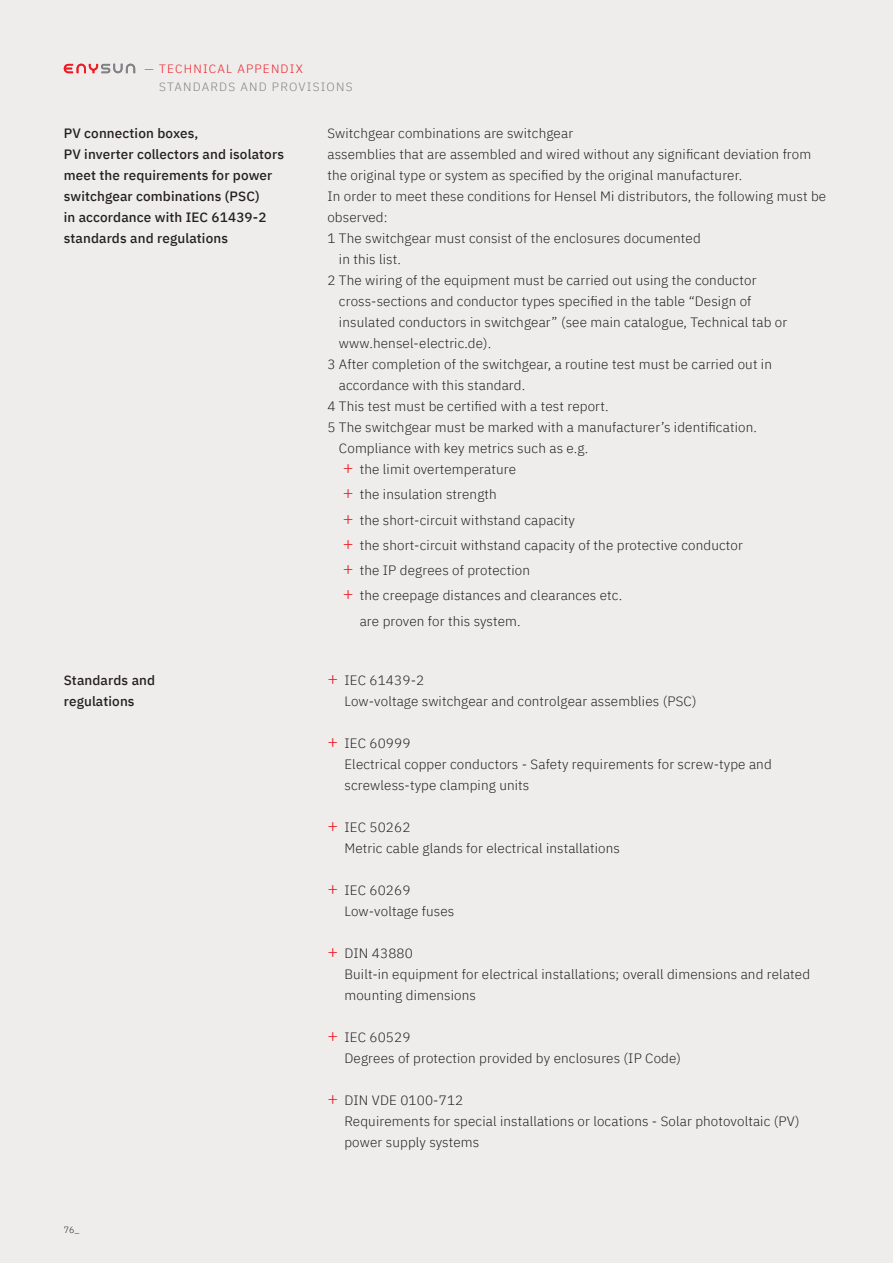
<style>
.page{position:relative;width:893px;height:1263px;background:#eeedec}
.page>*{position:absolute;margin:0;border:0;box-sizing:border-box;transform-origin:0 0}
.t1{font:300 13.5px/21px "IBM Plex Sans";letter-spacing:.01em;color:#231f20}
.t2{font:500 13.5px/21px "IBM Plex Sans";letter-spacing:.01em;color:#231f20}
.t3{font:300 12px "IBM Plex Sans";letter-spacing:.1em;color:#808285}
.t4{font:300 12px "IBM Plex Sans";letter-spacing:.1em;color:#ed1c24}
.t5{font:300 9px "IBM Plex Sans";color:#231f20}
.s1{font-size:18px;color:#ed1c24}
</style>
<div class="page">
<svg style="left:64px;top:64px;width:71px;height:9px"></svg>
<p class="t4" style="left:145px;top:61px;width:160px">— TECHNICAL APPENDIX</p>
<p class="t3" style="left:159px;top:79px;width:195px">STANDARDS AND PROVISIONS</p>
<p class="t2" style="left:64px;top:123px;width:222px">PV connection boxes,<br>PV inverter collectors and isolators meet the requirements for power switchgear combinations (PSC)<br>in accordance with IEC 61439-2 standards and regulations</p>
<p class="t1" style="left:327px;top:123px;width:247px">Switchgear combinations are switchgear</p>
<p class="t1" style="left:327px;top:144px;width:485px">assemblies that are assembled and wired without any significant deviation from</p>
<p class="t1" style="left:327px;top:165px;width:416px">the original type or system as specified by the original manufacturer.</p>
<p class="t1" style="left:327px;top:186px;width:500px">In order to meet these conditions for Hensel Mi distributors, the following must be</p>
<p class="t1" style="left:327px;top:207px;width:62px">observed:</p>
<p class="t1" style="left:327px;top:228px;width:375px">1 The switchgear must consist of the enclosures documented</p>
<p class="t1" style="left:339px;top:249px;width:64px">in this list.</p>
<p class="t1" style="left:327px;top:270px;width:431px">2 The wiring of the equipment must be carried out using the conductor</p>
<p class="t1" style="left:339px;top:291px;width:414px">cross-sections and conductor types specified in the table “Design of</p>
<p class="t1" style="left:339px;top:312px;width:450px">insulated conductors in switchgear” (see main catalogue, Technical tab or</p>
<p class="t1" style="left:339px;top:333px;width:154px">www.hensel-electric.de).</p>
<p class="t1" style="left:327px;top:354px;width:446px">3 After completion of the switchgear, a routine test must be carried out in</p>
<p class="t1" style="left:339px;top:375px;width:188px">accordance with this standard.</p>
<p class="t1" style="left:327px;top:396px;width:283px">4 This test must be certified with a test report.</p>
<p class="t1" style="left:327px;top:417px;width:431px">5 The switchgear must be marked with a manufacturer’s identification.</p>
<p class="t1" style="left:339px;top:438px;width:251px">Compliance with key metrics such as e.g.</p>
<p class="t1" style="left:343px;top:459px;width:175px"><span class="s1">+</span> the limit overtemperature</p>
<p class="t1" style="left:343px;top:484px;width:156px"><span class="s1">+</span> the insulation strength</p>
<p class="t1" style="left:343px;top:509px;width:234px"><span class="s1">+</span> the short-circuit withstand capacity</p>
<p class="t1" style="left:343px;top:534px;width:402px"><span class="s1">+</span> the short-circuit withstand capacity of the protective conductor</p>
<p class="t1" style="left:343px;top:560px;width:189px"><span class="s1">+</span> the IP degrees of protection</p>
<p class="t1" style="left:343px;top:585px;width:281px"><span class="s1">+</span> the creepage distances and clearances etc.</p>
<p class="t1" style="left:360px;top:610px;width:163px">are proven for this system.</p>
<p class="t2" style="left:64px;top:669px;width:93px">Standards and regulations</p>
<p class="t1" style="left:344px;top:669px;width:354px;text-indent:-17px"><span class="s1">+</span> IEC 61439-2<br>Low-voltage switchgear and controlgear assemblies (PSC)</p>
<p class="t1" style="left:344px;top:732px;width:429px;text-indent:-17px"><span class="s1">+</span> IEC 60999<br>Electrical copper conductors - Safety requirements for screw-type and screwless-type clamping units</p>
<p class="t1" style="left:344px;top:816px;width:277px;text-indent:-17px"><span class="s1">+</span> IEC 50262<br>Metric cable glands for electrical installations</p>
<p class="t1" style="left:344px;top:879px;width:111px;text-indent:-17px"><span class="s1">+</span> IEC 60269<br>Low-voltage fuses</p>
<p class="t1" style="left:344px;top:942px;width:467px;text-indent:-17px"><span class="s1">+</span> DIN 43880<br>Built-in equipment for electrical installations; overall dimensions and related mounting dimensions</p>
<p class="t1" style="left:344px;top:1026px;width:338px;text-indent:-17px"><span class="s1">+</span> IEC 60529<br>Degrees of protection provided by enclosures (IP Code)</p>
<p class="t1" style="left:344px;top:1089px;width:457px;text-indent:-17px"><span class="s1">+</span> DIN VDE 0100-712<br>Requirements for special installations or locations - Solar photovoltaic (PV) power supply systems</p>
<p class="t5" style="left:64px;top:1224px;width:17px">76_</p>
</div>
